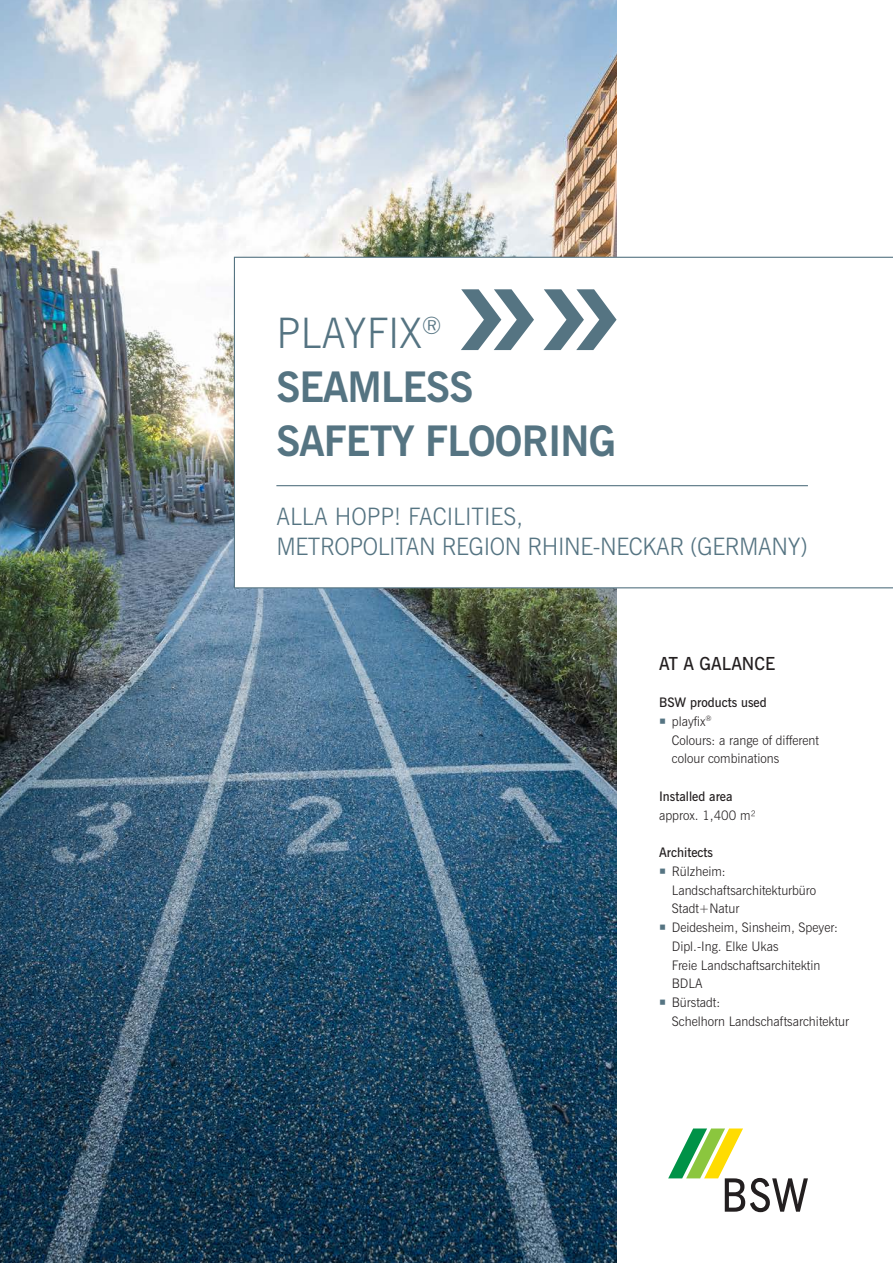
<style>
.page{position:relative;width:893px;height:1263px;background:#fff}
.page>*{position:absolute;margin:0;border:0;box-sizing:border-box;transform-origin:0 0}
.t1{font:700 42px/54px "News Gothic BT";letter-spacing:-.02em;color:#557482}
.t2{font:300 24px/30px "News Gothic BT";letter-spacing:-.015em;color:#557482}
.t3{font:600 18px "News Gothic BT";color:#231f20}
.t4{font:300 13.2px/18.8px "News Gothic BT";color:#231f20}
.t5{font:600 13.2px "News Gothic BT";color:#231f20}
.s1{font-weight:300}
.s2{font-weight:600}
</style>
<div class="page">
<img style="left:0;top:0;width:617px;height:1263px">
<svg style="left:668px;top:1128px;width:140px;height:84px"></svg>
<svg style="left:234px;top:257px;width:659px;height:331px"></svg>
<hr style="left:276px;top:485px;width:532px;height:1px;background:#557482">
<svg style="left:461px;top:289px;width:156px;height:61px"></svg>
<h1 class="t1" style="left:276px;top:306px;width:341px"><span class="s1">PLAYFIX</span><sup>®<br></sup>SEAMLESS<br>SAFETY FLOORING</h1>
<h2 class="t2" style="left:276px;top:501px;width:533px">ALLA HOPP! FACILITIES,<br>METROPOLITAN REGION RHINE-NECKAR (GERMANY)</h2>
<h3 class="t3" style="left:659px;top:652px;width:118px">AT A GALANCE</h3>
<p class="t4" style="left:672px;top:693px;width:149px;text-indent:-13px"><span class="s2">BSW products used<br></span>playfix<sup>®<br></sup>Colours: a range of different colour combinations</p>
<p class="t5" style="left:659px;top:788px;width:75px">Installed area</p>
<p class="t4" style="left:659px;top:805px;width:98px">approx. 1,400 m²</p>
<p class="t5" style="left:659px;top:844px;width:56px">Architects</p>
<p class="t4" style="left:672px;top:862px;width:179px">Rülzheim:<br>Landschaftsarchitekturbüro<br>Stadt+Natur<br>Deidesheim, Sinsheim, Speyer:<br>Dipl.-Ing. Elke Ukas<br>Freie Landschaftsarchitektin<br>BDLA<br>Bürstadt:<br>Schelhorn Landschaftsarchitektur</p>
</div>
